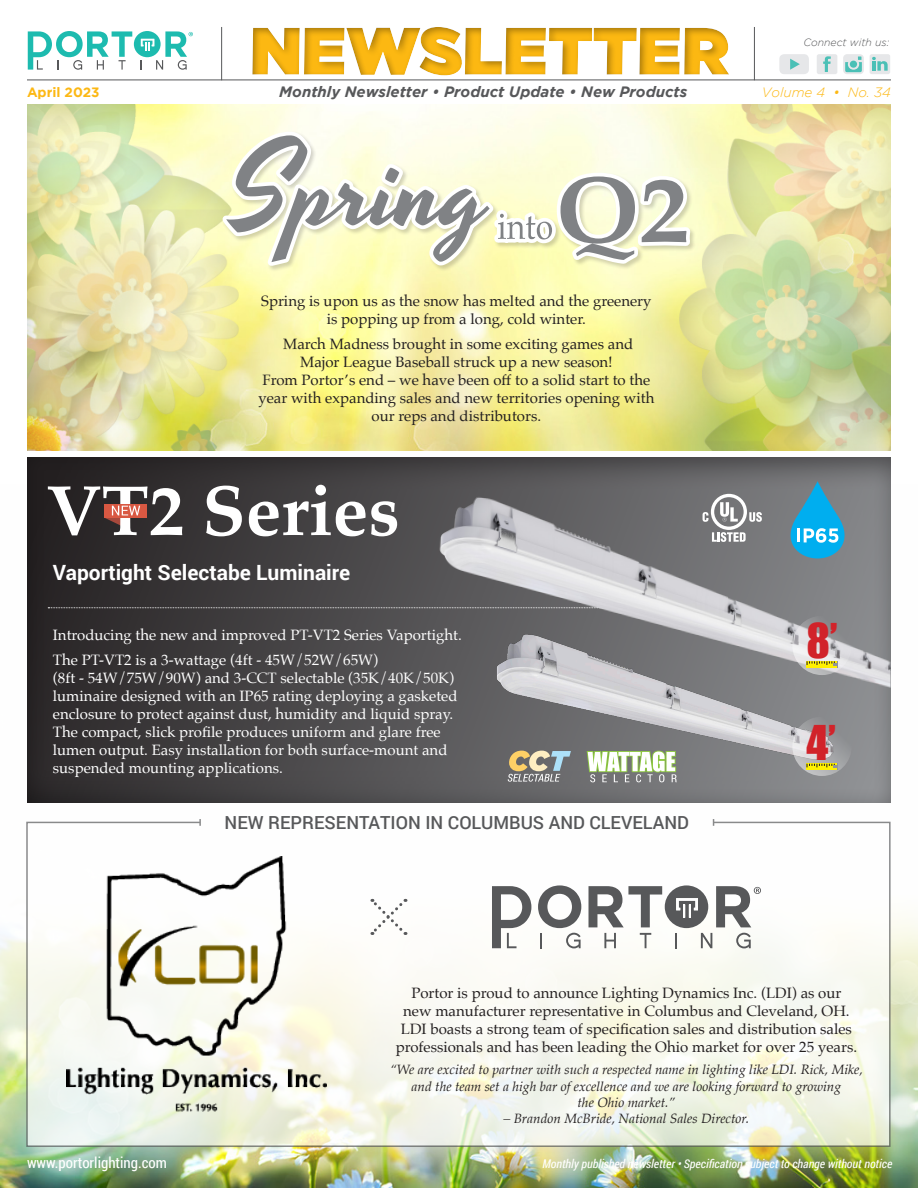
<style>
.page{position:relative;width:918px;height:1188px;background:#fff}
.page>*{position:absolute;margin:0;border:0;box-sizing:border-box;transform-origin:0 0}
.t1{font:44.1px "Impact";color:#d1232a}
.t2{font:700 21px "Roboto";color:#fff}
.t3{font:500 18px "Roboto";color:#57585a}
.t4{font:15px/18px "Palatino";color:#231f20;text-align:center}
.t5{font:15px/18px "Palatino";color:#fff}
.t6{font:italic 700 15px "Gotham";color:#57585a}
.t7{font:15px "Roboto Condensed";color:#fff}
.t8{font:italic 13.5px/16.2px "Palatino";color:#231f20;text-align:center}
.t9{font:italic 300 13.5px "Gotham";color:#fcb814}
.t10{font:700 13.5px "Gotham";color:#fcb814}
.t11{font:italic 12px "Roboto Condensed";color:#fff}
.t12{font:italic 300 10.5px "Gotham";color:#57585a}
</style>
<div class="page">
<img style="left:0;top:819px;width:918px;height:369px">
<div style="left:26px;top:104px;width:866px;height:348px;background:#231f20;opacity:.5"></div>
<svg style="left:26px;top:821px;width:865px;height:327px"></svg>
<svg style="left:199px;top:819px;width:2px;height:7px"></svg>
<hr style="left:27px;top:80px;width:864px;height:1px;background:#57585a">
<svg style="left:779px;top:54px;width:30px;height:20px"></svg>
<div style="left:817px;top:54px;width:20px;height:20px;background:#e6e7e9;border-radius:2px"></div>
<svg style="left:823px;top:56px;width:8px;height:16px"></svg>
<div style="left:870px;top:54px;width:20px;height:20px;background:#e6e7e9;border-radius:2px"></div>
<svg style="left:872px;top:57px;width:16px;height:14px"></svg>
<svg style="left:843px;top:54px;width:21px;height:20px"></svg>
<svg style="left:28px;top:31px;width:165px;height:39px"></svg>
<svg style="left:562px;top:885px;width:19px;height:63px"></svg>
<svg style="left:589px;top:885px;width:172px;height:63px"></svg>
<svg style="left:252px;top:27px;width:477px;height:49px"></svg>
<hr style="left:221px;top:27px;width:1px;height:53px;background:#57585a">
<hr style="left:754px;top:27px;width:1px;height:53px;background:#57585a">
<svg style="left:370px;top:898px;width:36px;height:38px"></svg>
<div style="left:26px;top:456px;width:866px;height:347px;background:#231f20;opacity:.5"></div>
<svg style="left:48px;top:607px;width:388px;height:1px"></svg>
<svg style="left:587px;top:765px;width:90px;height:17px"></svg>
<svg style="left:562px;top:765px;width:9px;height:17px"></svg>
<img style="left:66px;top:856px;width:260px;height:255px">
<svg style="left:490px;top:273px;width:72px;height:915px"></svg>
<img style="left:436px;top:496px;width:455px;height:209px">
<img style="left:490px;top:629px;width:347px;height:136px">
<svg style="left:48px;top:485px;width:349px;height:51px"></svg>
<svg style="left:781px;top:481px;width:74px;height:77px;background:#5198b4"></svg>
<svg style="left:703px;top:494px;width:59px;height:48px"></svg>
<svg style="left:213px;top:127px;width:481px;height:146px"></svg>
<svg style="left:792px;top:616px;width:60px;height:59px;background:#c2c2c4"></svg>
<svg style="left:792px;top:717px;width:60px;height:59px;background:#b5b5b4"></svg>
<div style="left:806px;top:661px;width:30px;height:7px;background:#fff101"></div>
<svg style="left:807px;top:661px;width:31px;height:6px"></svg>
<svg style="left:807px;top:764px;width:31px;height:6px"></svg>
<p class="t12" style="left:803px;top:36px;width:87px">Connect with us:</p>
<p class="t10" style="left:27px;top:84px;width:74px">April 2023</p>
<p class="t6" style="left:279px;top:83px;width:409px">Monthly Newsletter • Product Update • New Products</p>
<p class="t9" style="left:762px;top:85px;width:131px">Volume 4 • No. 34</p>
<p class="t4" style="left:261px;top:292px;width:392px">Spring is upon us as the snow has melted and the greenery is popping up from a long, cold winter.</p>
<p class="t4" style="left:283px;top:334px;width:351px">March Madness brought in some exciting games and<br>Major League Baseball struck up a new season!</p>
<p class="t4" style="left:258px;top:370px;width:398px">From Portor’s end – we have been off to a solid start to the year with expanding sales and new territories opening with our reps and distributors.</p>
<p class="t2" style="left:53px;top:558px;width:299px">Vaportight Selectabe Luminaire</p>
<p class="t5" style="left:53px;top:626px;width:410px">Introducing the new and improved PT-VT2 Series Vaportight.</p>
<p class="t5" style="left:53px;top:651px;width:327px">The PT-VT2 is a 3-wattage (4ft - 45W/52W/65W)</p>
<p class="t5" style="left:53px;top:669px;width:406px">(8ft - 54W/75W/90W) and 3-CCT selectable (35K/40K/50K) luminaire designed with an IP65 rating deploying a gasketed enclosure to protect against dust, humidity and liquid spray.<br>The compact, slick profile produces uniform and glare free lumen output. Easy installation for both surface-mount and suspended mounting applications.</p>
<p class="t3" style="left:225px;top:810px;width:466px">NEW REPRESENTATION IN COLUMBUS AND CLEVELAND</p>
<p class="t1" style="left:807px;top:607px;width:32px">8’</p>
<p class="t1" style="left:806px;top:709px;width:31px">4’</p>
<p class="t4" style="left:396px;top:983px;width:463px">Portor is proud to announce Lighting Dynamics Inc. (LDI) as our new manufacturer representative in Columbus and Cleveland, OH.<br>LDI boasts a strong team of specification sales and distribution sales professionals and has been leading the Ohio market for over 25 years.</p>
<p class="t8" style="left:390px;top:1062px;width:474px">“We are excited to partner with such a respected name in lighting like LDI. Rick, Mike, and the team set a high bar of excellence and we are looking forward to growing</p>
<p class="t8" style="left:577px;top:1094px;width:99px">the Ohio market.”</p>
<p class="t8" style="left:504px;top:1110px;width:247px">– Brandon McBride, National Sales Director.</p>
<p class="t7" style="left:27px;top:1153px;width:142px">www.portorlighting.com</p>
<p class="t11" style="left:542px;top:1156px;width:351px">Monthly published newsletter • Specification subject to change without notice</p>
</div>
